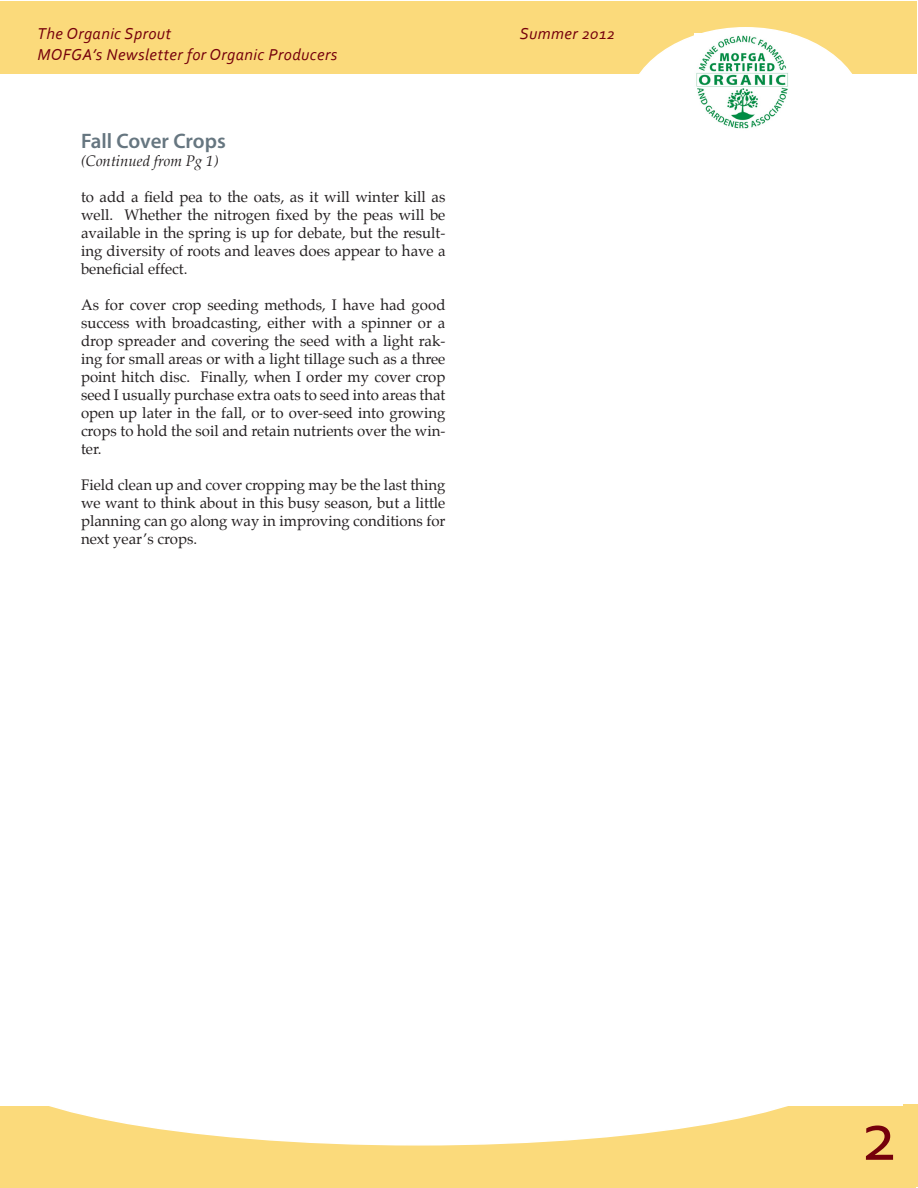
<style>
.page{position:relative;width:918px;height:1188px;background:#fff}
.page>*{position:absolute;margin:0;border:0;box-sizing:border-box;transform-origin:0 0}
.Address{font:72px "Corbel";color:#75000b}
.t1{font:600 21px "Myriad Pro";letter-spacing:-.005em;color:#667680}
.Address-2{font:italic 16.5px "Corbel";letter-spacing:.025em;color:#75000b}
.t2{font:15px/18px "Palatino";color:#231f20;text-align:justify}
.t3{font:italic 15px "Palatino";color:#231f20}
</style>
<div class="page">
<div style="left:0;top:1106px;width:916px;height:82px;background:#fbda7b"></div>
<svg style="left:49px;top:1106px;width:739px;height:40px"></svg>
<div style="left:903px;top:1105px;width:15px;height:82px;background:#fbda7b"></div>
<div style="left:1px;top:1px;width:916px;height:73px;background:#fbda7b"></div>
<div style="left:627px;top:28px;width:237px;height:168px;background:#fff;border-radius:50%"></div>
<img style="left:694px;top:34px;width:94px;height:95px">
<p class="Address-2" style="left:38px;top:23px;width:135px">The Organic Sprout</p>
<p class="Address-2" style="left:520px;top:23px;width:97px">Summer 2012</p>
<p class="Address-2" style="left:38px;top:44px;width:301px">MOFGA’s Newsletter for Organic Producers</p>
<p class="t1" style="left:81px;top:128px;width:146px">Fall Cover Crops</p>
<p class="t3" style="left:81px;top:149px;width:139px">(Continued from Pg 1)</p>
<p class="t2" style="left:81px;top:188px;width:366px">to add a field pea to the oats, as it will winter kill as well. Whether the nitrogen fixed by the peas will be available in the spring is up for debate, but the result&shy;ing diversity of roots and leaves does appear to have a beneficial effect.</p>
<p class="t2" style="left:81px;top:296px;width:366px">As for cover crop seeding methods, I have had good success with broadcasting, either with a spinner or a drop spreader and covering the seed with a light rak&shy;ing for small areas or with a light tillage such as a three point hitch disc. Finally, when I order my cover crop seed I usually purchase extra oats to seed into areas that open up later in the fall, or to over-seed into growing crops to hold the soil and retain nutrients over the win&shy;ter.</p>
<p class="t2" style="left:81px;top:476px;width:366px">Field clean up and cover cropping may be the last thing we want to think about in this busy season, but a little planning can go along way in improving conditions for next year’s crops.</p>
<p class="Address" style="left:860px;top:1091px;width:38px">2</p>
</div>
